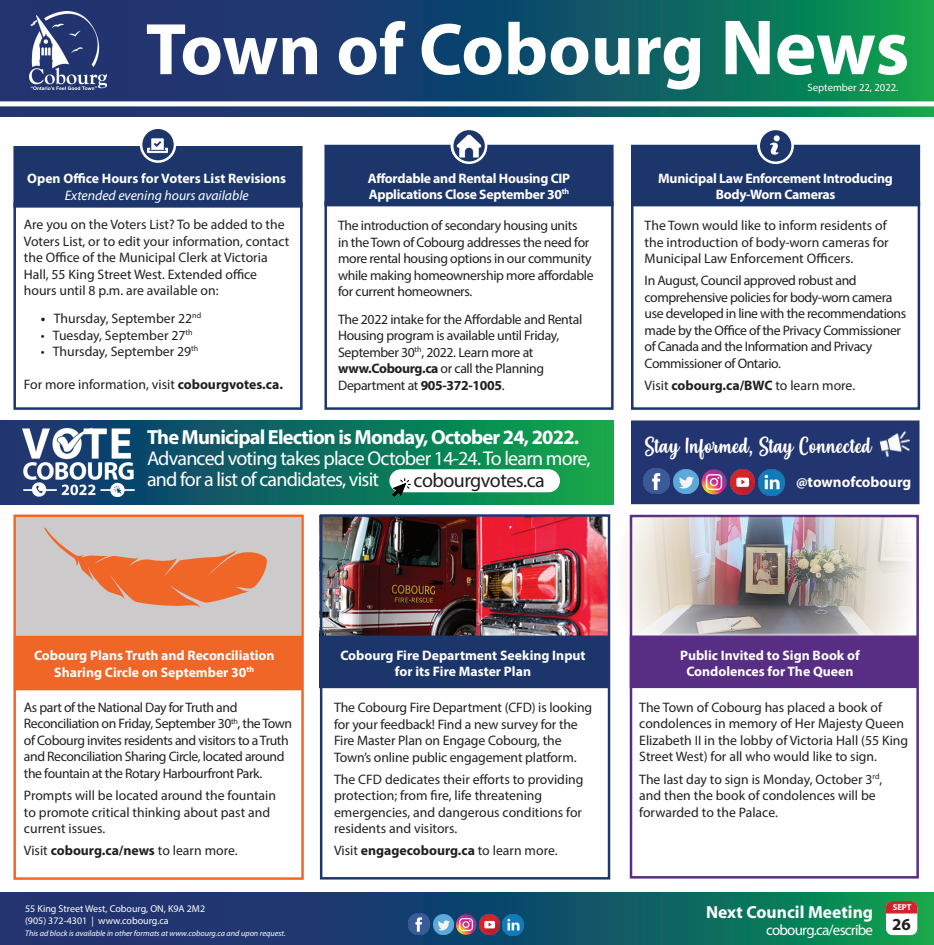
<style>
.page{position:relative;width:934px;height:945px;background:#fff}
.page>*{position:absolute;margin:0;border:0;box-sizing:border-box;transform-origin:0 0}
.t1{font:700 73.75px "Myriad";color:#fff}
.t2{font:20.75px "Misses";color:#fff}
.t3{font:700 20.38px "Myriad Pro";letter-spacing:-.04em;color:#fff}
.t4{font:20px/21px "Myriad Pro";letter-spacing:-.04em;color:#fff}
.t5{font:20px "Myriad Pro";letter-spacing:-.025em;color:#231f20}
.t6{font:700 17.5px "Myriad";color:#fff}
.t7{font:700 16.88px "Myriad";color:#231f20}
.t8{font:15px/17.5px "Myriad Pro";letter-spacing:-.03em;color:#fff}
.t9{font:15px "Myriad Pro";letter-spacing:-.05em;color:#fff}
.t10{font:700 15px "Myriad Pro";color:#fff}
.t11{font:13.75px/16.5px "Myriad Pro";letter-spacing:-.01em;color:#231f20}
.t12{font:13.75px/16.5px "Myriad Pro";letter-spacing:-.03em;color:#231f20}
.t13{font:700 13.75px/16.5px "Myriad Pro";color:#fff;text-align:center}
.t14{font:700 13.75px/16.5px "Myriad Pro";letter-spacing:-.02em;color:#fff;text-align:center}
.t15{font:italic 13.75px "Myriad Pro";color:#fff}
.t16{font:10.62px "Myriad Pro";color:#fff}
.t17{font:10px/12px "Myriad Pro";color:#fff}
.t18{font:700 8.5px "Myriad";color:#fff}
.t19{font:italic 8.25px "Myriad Pro";color:#fff}
.s1{font-size:79px}
.s2{font-weight:700}
</style>
<div class="page">
<img style="left:323px;top:517px;width:284px;height:118px">
<div style="left:630px;top:635px;width:287px;height:53px;background:#582d84;border:1px solid #582d84"></div>
<div style="left:16px;top:517px;width:285px;height:118px;background:#cdcacb"></div>
<div style="left:630px;top:515px;width:289px;height:364px;border:2px solid #582d84"></div>
<svg style="left:0;top:892px;width:934px;height:53px;background:#155167"></svg>
<img style="left:409px;top:913px;width:21px;height:21px">
<img style="left:502px;top:914px;width:21px;height:22px">
<img style="left:433px;top:914px;width:20px;height:20px">
<img style="left:479px;top:914px;width:20px;height:21px">
<img style="left:456px;top:914px;width:20px;height:21px;border-radius:10px">
<div style="left:886px;top:902px;width:30px;height:32px;background:#fff;border-radius:6px"></div>
<div style="left:886px;top:901px;width:31px;height:34px;border:1px solid #fff;border-radius:6px"></div>
<svg style="left:885px;top:900px;width:33px;height:14px"></svg>
<svg style="left:0;top:0;width:934px;height:116px;background:#155566"></svg>
<img style="left:30px;top:11px;width:76px;height:78px">
<div style="left:0;top:101px;width:934px;height:5px;background:#fff"></div>
<div style="left:14px;top:636px;width:288px;height:54px;background:#f06626"></div>
<svg style="left:44px;top:528px;width:223px;height:80px"></svg>
<div style="left:13px;top:202px;width:290px;height:208px;border:2px solid #1c366c"></div>
<div style="left:13px;top:146px;width:290px;height:62px;background:#1c366c;border:2px solid #1c366c"></div>
<svg style="left:141px;top:128px;width:34px;height:34px"></svg>
<div style="left:140px;top:126px;width:36px;height:37px;border:2px solid #fff;border-radius:50%"></div>
<img style="left:625px;top:516px;width:294px;height:119px">
<img style="left:147px;top:136px;width:21px;height:20px">
<div style="left:631px;top:201px;width:289px;height:209px;border:2px solid #1c366c"></div>
<div style="left:631px;top:145px;width:289px;height:61px;background:#1c366c"></div>
<div style="left:758px;top:128px;width:34px;height:34px;background:#fff;border-radius:50%"></div>
<div style="left:757px;top:127px;width:36px;height:36px;border:2px solid #fff;border-radius:50%"></div>
<svg style="left:759px;top:129px;width:33px;height:34px"></svg>
<img style="left:762px;top:132px;width:27px;height:28px">
<div style="left:757px;top:128px;width:37px;height:36px;border:2px solid #fff;border-radius:50%"></div>
<div style="left:631px;top:420px;width:288px;height:84px;background:#223571;border:2px solid #233370"></div>
<img style="left:644px;top:468px;width:26px;height:26px">
<img style="left:758px;top:470px;width:26px;height:25px">
<img style="left:673px;top:469px;width:25px;height:25px">
<img style="left:730px;top:470px;width:25px;height:24px">
<img style="left:701px;top:469px;width:26px;height:26px;border-radius:13px">
<img style="left:879px;top:430px;width:31px;height:28px">
<svg style="left:0;top:420px;width:613px;height:84px;background:#0e705d"></svg>
<img style="left:22px;top:427px;width:112px;height:70px">
<div style="left:390px;top:470px;width:169px;height:22px;background:#fff;border-radius:11px"></div>
<div style="left:389px;top:469px;width:171px;height:23px;border:1px solid #fff;border-radius:11px"></div>
<img style="left:392px;top:479px;width:18px;height:18px">
<div style="left:320px;top:514px;width:290px;height:366px;border:2px solid #1c366c"></div>
<div style="left:319px;top:636px;width:290px;height:52px;background:#1c366c"></div>
<div style="left:324px;top:201px;width:289px;height:209px;border:2px solid #1c366c"></div>
<div style="left:324px;top:145px;width:289px;height:61px;background:#1c366c"></div>
<div style="left:450px;top:127px;width:37px;height:36px;border:2px solid #fff;border-radius:50%"></div>
<svg style="left:452px;top:129px;width:34px;height:34px"></svg>
<div style="left:451px;top:128px;width:36px;height:36px;border:2px solid #fff;border-radius:50%"></div>
<img style="left:456px;top:133px;width:26px;height:25px">
<div style="left:13px;top:515px;width:291px;height:365px;border:2px solid #f06626"></div>
<h1 class="t1" style="left:146px;top:11px;width:765px">Town of Cobourg <span class="s1">News</span></h1>
<p class="t16" style="left:807px;top:81px;width:92px">September 22, 2022.</p>
<p class="t13" style="left:27px;top:170px;width:261px">Open Office Hours for Voters List Revisions</p>
<p class="t15" style="left:65px;top:188px;width:185px">Extended evening hours available</p>
<p class="t11" style="left:24px;top:216px;width:267px">Are you on the Voters List? To be added to the Voters List, or to edit your information, contact the Office of the Municipal Clerk at Victoria Hall, 55 King Street West. Extended office hours until 8 p.m. are available on:</p>
<p class="t11" style="left:41px;top:310px;width:162px"><span class="s2">•</span> Thursday, September 22<sup>nd</sup></p>
<p class="t11" style="left:41px;top:326px;width:153px">• Tuesday, September 27<sup>th</sup></p>
<p class="t11" style="left:41px;top:343px;width:159px">• Thursday, September 29<sup>th</sup></p>
<p class="t11" style="left:24px;top:376px;width:261px">For more information, visit <span class="s2">cobourgvotes.ca.</span></p>
<p class="t14" style="left:368px;top:169px;width:204px;text-align:left">Affordable and Rental Housing CIP<br>Applications Close September 30<sup>th</sup></p>
<p class="t11" style="left:338px;top:217px;width:257px">The introduction of secondary housing units<br>in the Town of Cobourg addresses the need for more rental housing options in our community while making homeownership more affordable for current homeowners.</p>
<p class="t11" style="left:338px;top:311px;width:246px">The 2022 intake for the Affordable and Rental Housing program is available until Friday, September 30<sup>th</sup>, 2022. Learn more at <span class="s2">www.Cobourg.ca</span> or call the Planning Department at <span class="s2">905-372-1005</span>.</p>
<p class="t14" style="left:658px;top:169px;width:236px">Municipal Law Enforcement Introducing<br>Body-Worn Cameras</p>
<p class="t11" style="left:644px;top:217px;width:246px">The Town would like to inform residents of the introduction of body-worn cameras for<br>Municipal Law Enforcement Officers.</p>
<p class="t12" style="left:644px;top:272px;width:263px">In August, Council approved robust and comprehensive policies for body-worn camera use developed in line with the recommendations made by the Office of the Privacy Commissioner of Canada and the Information and Privacy Commissioner of Ontario.</p>
<p class="t11" style="left:644px;top:377px;width:212px">Visit <span class="s2">cobourg.ca/BWC</span> to learn more.</p>
<h3 class="t3" style="left:147px;top:424px;width:433px">The Municipal Election is Monday, October 24, 2022.</h3>
<h3 class="t4" style="left:147px;top:448px;width:445px">Advanced voting takes place October 14-24. To learn more, and for a list of candidates, visit</h3>
<h2 class="t2" style="left:644px;top:432px;width:229px">Stay Informed, Stay Connected</h2>
<p class="t8" style="left:152px;top:449px;width:389px">To find out more about the 2022 Municipal Election, including a list of candidates, visit</p>
<h3 class="t5" style="left:414px;top:468px;width:133px">cobourgvotes.ca</h3>
<p class="t10" style="left:796px;top:472px;width:117px">@townofcobourg</p>
<p class="t13" style="left:34px;top:647px;width:242px">Cobourg Plans Truth and Reconciliation<br>Sharing Circle on September 30<sup>th</sup></p>
<p class="t12" style="left:24px;top:699px;width:270px">As part of the National Day for Truth and Reconciliation on Friday, September 30<sup>th</sup>, the Town of Cobourg invites residents and visitors to a Truth and Reconciliation Sharing Circle, located around the fountain at the Rotary Harbourfront Park.</p>
<p class="t11" style="left:24px;top:787px;width:254px">Prompts will be located around the fountain to promote critical thinking about past and current issues.</p>
<p class="t11" style="left:24px;top:842px;width:215px">Visit <span class="s2">cobourg.ca/news</span> to learn more.</p>
<p class="t13" style="left:340px;top:647px;width:247px">Cobourg Fire Department Seeking Input for its Fire Master Plan</p>
<p class="t11" style="left:334px;top:699px;width:260px">The Cobourg Fire Department (CFD) is looking for your feedback! Find a new survey for the Fire Master Plan on Engage Cobourg, the Town’s online public engagement platform.</p>
<p class="t11" style="left:334px;top:771px;width:251px">The CFD dedicates their efforts to providing protection; from fire, life threatening emergencies, and dangerous conditions for residents and visitors.</p>
<p class="t11" style="left:334px;top:842px;width:225px">Visit <span class="s2">engagecobourg.ca</span> to learn more.</p>
<p class="t13" style="left:680px;top:647px;width:181px">Public Invited to Sign Book of<br>Condolences for The Queen</p>
<p class="t11" style="left:639px;top:699px;width:270px">The Town of Cobourg has placed a book of condolences in memory of Her Majesty Queen Elizabeth II in the lobby of Victoria Hall (55 King Street West) for all who would like to sign.</p>
<p class="t11" style="left:639px;top:770px;width:245px">The last day to sign is Monday, October 3<sup>rd</sup>, and then the book of condolences will be forwarded to the Palace.</p>
<p class="t17" style="left:25px;top:903px;width:181px">55 King Street West, Cobourg, ON, K9A 2M2 (905) 372-4301 | www.cobourg.ca</p>
<p class="t6" style="left:706px;top:903px;width:169px">Next Council Meeting</p>
<p class="t18" style="left:893px;top:903px;width:20px">SEPT</p>
<p class="t7" style="left:892px;top:915px;width:20px">26</p>
<p class="t9" style="left:766px;top:921px;width:108px">cobourg.ca/escribe</p>
<p class="t19" style="left:25px;top:928px;width:262px">This ad block is available in other formats at www.cobourg.ca and upon request.</p>
</div>
